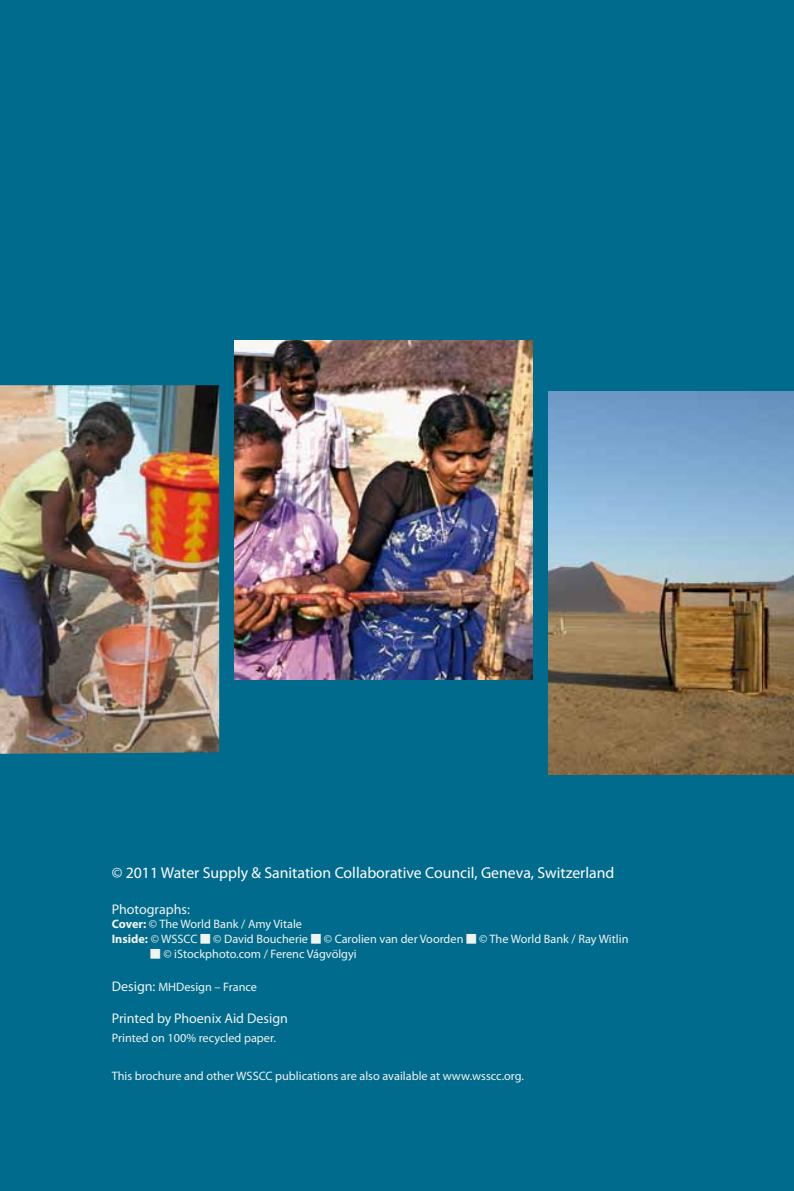
<style>
.page{position:relative;width:794px;height:1191px;background:#006b8d}
.page>*{position:absolute;margin:0;border:0;box-sizing:border-box;transform-origin:0 0}
.t1{font:15.75px "Myriad Pro";color:#fff}
.t2{font:14px "Myriad Pro";color:#f0f4f0}
.t3{font:12.25px/14.7px "Myriad Pro";color:#f0f4f0}
.s1{font-weight:700}
.s2{font-size:14px}
</style>
<div class="page">
<img style="left:548px;top:391px;width:246px;height:383px">
<img style="left:235px;top:340px;width:297px;height:339px">
<img style="left:0;top:385px;width:219px;height:369px">
<p class="t1" style="left:112px;top:863px;width:504px">© 2011 Water Supply &amp; Sanitation Collaborative Council, Geneva, Switzerland</p>
<p class="t2" style="left:112px;top:900px;width:80px">Photographs:</p>
<p class="t3" style="left:112px;top:916px;width:518px"><span class="s1">Cover:</span> © The World Bank / Amy Vitale<br><span class="s1">Inside:</span> © WSSCC ■ © David Boucherie ■ © Carolien van der Voorden ■ © The World Bank / Ray Witlin</p>
<p class="t3" style="left:150px;top:946px;width:208px">■ © iStockphoto.com / Ferenc Vágvölgyi</p>
<p class="t3" style="left:112px;top:979px;width:147px"><span class="s2">Design:</span> MHDesign – France</p>
<p class="t2" style="left:112px;top:1009px;width:178px">Printed by Phoenix Aid Design</p>
<p class="t3" style="left:112px;top:1030px;width:166px">Printed on 100% recycled paper.</p>
<p class="t3" style="left:112px;top:1068px;width:414px">This brochure and other WSSCC publications are also available at www.wsscc.org.</p>
</div>
